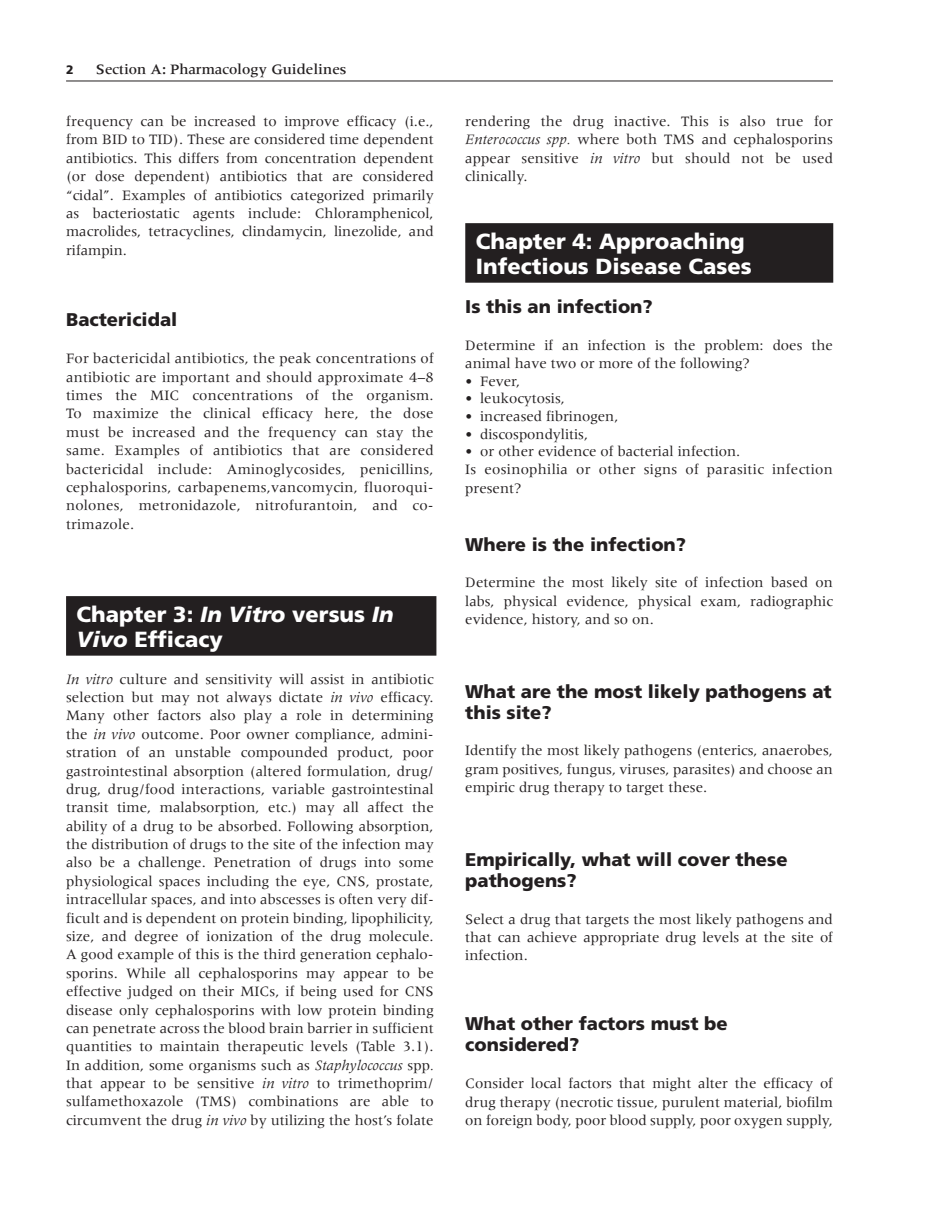
<style>
.page{position:relative;width:938px;height:1221px;background:#fff}
.page>*{position:absolute;margin:0;border:0;box-sizing:border-box;transform-origin:0 0}
.t1{font:900 21.88px/24.5px "Frutiger LT Std";color:#fff}
.t2{font:900 18.38px/21px "Frutiger LT Std";color:#231f20}
.t3{font:14.88px/18.4px "Meridien LT Std";color:#231f20;text-align:justify}
.t4{font:14.88px/18.4px "Meridien LT Std";letter-spacing:.02em;color:#231f20}
.t5{font:500 14.88px "Meridien LT Std";color:#231f20}
.t6{font:900 12.25px "Frutiger LT Std";color:#231f20}
.s1{font-style:italic}
</style>
<div class="page">
<hr style="left:66px;top:81px;width:767px;height:1px;background:#231f20">
<div style="left:66px;top:596px;width:370px;height:59px;background:#231f20"></div>
<div style="left:465px;top:223px;width:368px;height:60px;background:#231f20"></div>
<p class="t6" style="left:66px;top:62px;width:9px">2</p>
<p class="t5" style="left:96px;top:61px;width:252px">Section A: Pharmacology Guidelines</p>
<p class="t3" style="left:66px;top:112px;width:369px">frequency can be increased to improve efficacy (i.e., from BID to TID). These are considered time dependent antibiotics. This differs from concentration dependent (or dose dependent) antibiotics that are considered “cidal”. Examples of antibiotics categorized primarily as bacteriostatic agents include: Chloramphenicol, macrolides, tetracyclines, clindamycin, linezolide, and rifampin.</p>
<p class="t2" style="left:66px;top:309px;width:113px">Bactericidal</p>
<p class="t3" style="left:66px;top:349px;width:369px">For bactericidal antibiotics, the peak concentrations of antibiotic are important and should approximate 4–8 times the MIC concentrations of the organism.<br>To maximize the clinical efficacy here, the dose must be increased and the frequency can stay the same. Examples of antibiotics that are considered bactericidal include: Aminoglycosides, penicillins, cephalosporins, carbapenems,vancomycin, fluoroqui&shy;nolones, metronidazole, nitrofurantoin, and co‐ trimazole.</p>
<h1 class="t1" style="left:77px;top:602px;width:318px">Chapter 3: <span class="s1">In Vitro</span> versus <span class="s1">In<br>Vivo</span> Efficacy</h1>
<p class="t3" style="left:66px;top:669px;width:369px"><span class="s1">In vitro</span> culture and sensitivity will assist in antibiotic selection but may not always dictate <span class="s1">in vivo</span> efficacy.<br>Many other factors also play a role in determining the <span class="s1">in vivo</span> outcome. Poor owner compliance, admini&shy;stration of an unstable compounded product, poor gastrointestinal absorption (altered formulation, drug/ drug, drug/food interactions, variable gastrointestinal transit time, malabsorption, etc.) may all affect the ability of a drug to be absorbed. Following absorption, the distribution of drugs to the site of the infection may also be a challenge. Penetration of drugs into some physiological spaces including the eye, CNS, prostate, intracellular spaces, and into abscesses is often very dif&shy;ficult and is dependent on protein binding, lipophilicity, size, and degree of ionization of the drug molecule.<br>A good example of this is the third generation cephalo&shy;sporins. While all cephalosporins may appear to be effective judged on their MICs, if being used for CNS disease only cephalosporins with low protein binding can penetrate across the blood brain barrier in sufficient quantities to maintain therapeutic levels (Table 3.1).<br>In addition, some organisms such as <span class="s1">Staphylococcus</span> spp<span class="s1">. </span>that appear to be sensitive <span class="s1">in vitro</span> to trimethoprim/ sulfamethoxazole (TMS) combinations are able to circumvent the drug <span class="s1">in vivo</span> by utilizing the host’s folate</p>
<p class="t3" style="left:465px;top:112px;width:369px">rendering the drug inactive. This is also true for <span class="s1">Enterococcus spp.</span> where both TMS and cephalosporins appear sensitive <span class="s1">in vitro</span> but should not be used clinically.</p>
<h1 class="t1" style="left:476px;top:229px;width:277px">Chapter 4: Approaching<br>Infectious Disease Cases</h1>
<p class="t2" style="left:465px;top:296px;width:189px">Is this an infection?</p>
<p class="t3" style="left:465px;top:336px;width:369px">Determine if an infection is the problem: does the animal have two or more of the following?</p>
<p class="t3" style="left:465px;top:372px;width:57px">• Fever,</p>
<p class="t3" style="left:465px;top:389px;width:101px">• leukocytosis,</p>
<p class="t3" style="left:465px;top:407px;width:155px">• increased fibrinogen,</p>
<p class="t3" style="left:465px;top:424px;width:124px">• discospondylitis,</p>
<p class="t4" style="left:465px;top:442px;width:369px">• or other evidence of bacterial infection.<br>Is eosinophilia or other signs of parasitic infection present?</p>
<p class="t2" style="left:465px;top:533px;width:222px">Where is the infection?</p>
<p class="t3" style="left:465px;top:573px;width:369px">Determine the most likely site of infection based on labs, physical evidence, physical exam, radiographic evidence, history, and so on.</p>
<p class="t2" style="left:465px;top:680px;width:368px">What are the most likely pathogens at this site?</p>
<p class="t3" style="left:465px;top:741px;width:369px">Identify the most likely pathogens (enterics, anaerobes, gram positives, fungus, viruses, parasites) and choose an empiric drug therapy to target these.</p>
<p class="t2" style="left:465px;top:848px;width:324px">Empirically, what will cover these pathogens?</p>
<p class="t3" style="left:465px;top:909px;width:369px">Select a drug that targets the most likely pathogens and that can achieve appropriate drug levels at the site of infection.</p>
<p class="t2" style="left:465px;top:1013px;width:264px">What other factors must be considered?</p>
<p class="t3" style="left:465px;top:1074px;width:369px">Consider local factors that might alter the efficacy of drug therapy (necrotic tissue, purulent material, biofilm on foreign body, poor blood supply, poor oxygen supply,</p>
</div>
